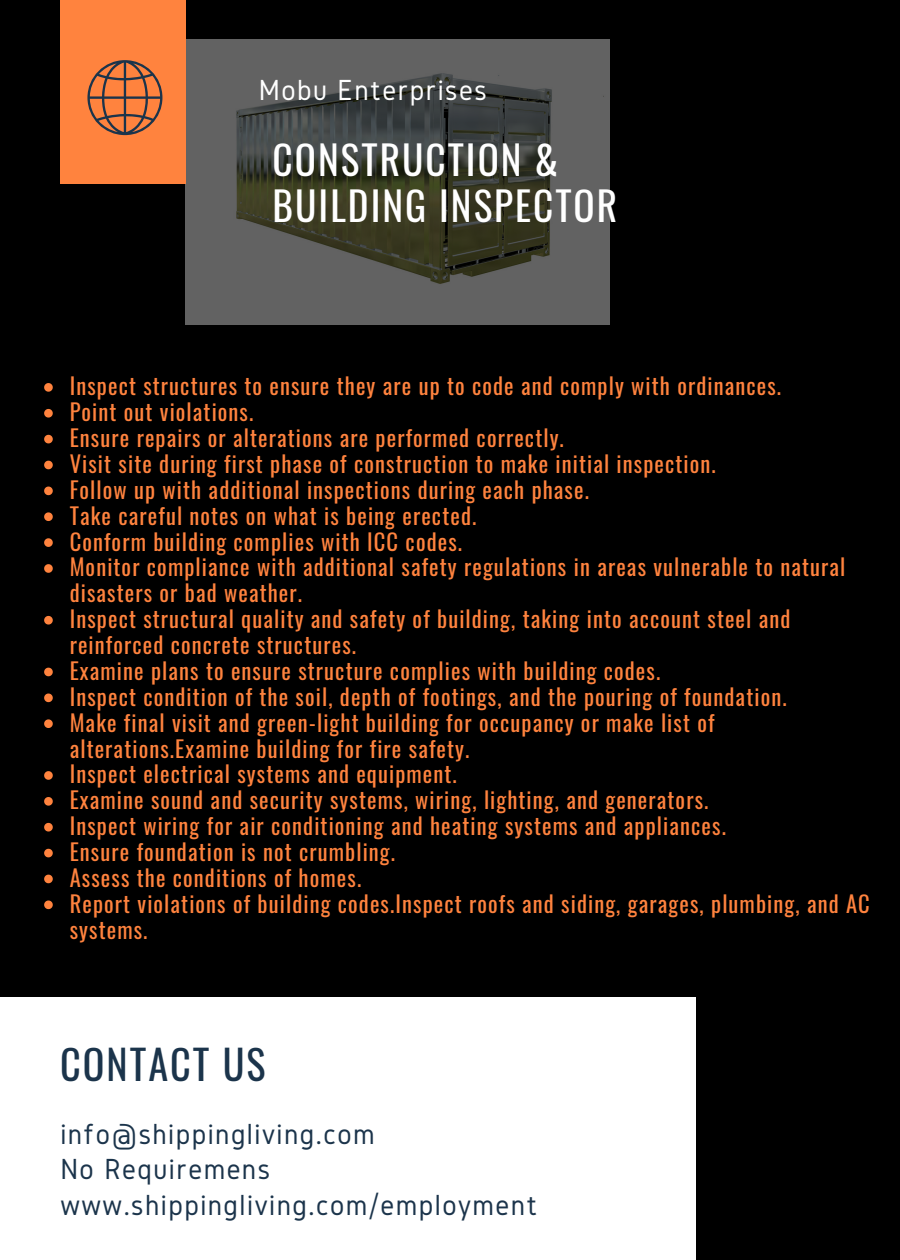
<style>
.page{position:relative;width:900px;height:1260px;background:#000}
.page>*{position:absolute;margin:0;border:0;box-sizing:border-box;transform-origin:0 0}
.t1{font:40.25px "Oswald";letter-spacing:.05em;color:#1b344b}
.t2{font:39.5px/46px "Oswald";letter-spacing:.05em;color:#fff}
.t3{font:30.25px/35.5px "Gidole";letter-spacing:.05em;color:#1b344b}
.t4{font:30.25px "Gidole";letter-spacing:.05em;color:#fff}
.t5{font:22.5px/25.8px "Oswald";letter-spacing:.05em;color:#ff833e}
</style>
<div class="page">
<img style="left:186px;top:40px;width:423px;height:285px">
<svg style="left:44px;top:383px;width:9px;height:9px"></svg>
<svg style="left:44px;top:409px;width:9px;height:9px"></svg>
<svg style="left:44px;top:435px;width:9px;height:8px"></svg>
<svg style="left:44px;top:461px;width:9px;height:8px"></svg>
<svg style="left:44px;top:487px;width:9px;height:8px"></svg>
<svg style="left:44px;top:512px;width:9px;height:9px"></svg>
<svg style="left:44px;top:538px;width:9px;height:9px"></svg>
<svg style="left:44px;top:564px;width:9px;height:9px"></svg>
<svg style="left:44px;top:616px;width:9px;height:9px"></svg>
<svg style="left:44px;top:668px;width:9px;height:8px"></svg>
<svg style="left:44px;top:694px;width:9px;height:8px"></svg>
<svg style="left:44px;top:719px;width:9px;height:9px"></svg>
<svg style="left:44px;top:771px;width:9px;height:9px"></svg>
<svg style="left:44px;top:797px;width:9px;height:9px"></svg>
<svg style="left:44px;top:823px;width:9px;height:9px"></svg>
<svg style="left:44px;top:849px;width:9px;height:8px"></svg>
<svg style="left:44px;top:875px;width:9px;height:8px"></svg>
<svg style="left:44px;top:901px;width:9px;height:8px"></svg>
<div style="left:0;top:997px;width:696px;height:263px;background:#fff"></div>
<div style="left:60px;top:0;width:126px;height:183px;background:#ff833e"></div>
<svg style="left:87px;top:60px;width:75px;height:75px"></svg>
<h3 class="t4" style="left:259px;top:73px;width:229px">Mobu Enterprises</h3>
<h2 class="t2" style="left:273px;top:135px;width:346px">CONSTRUCTION &amp;<br>BUILDING INSPECTOR</h2>
<p class="t5" style="left:70px;top:372px;width:802px">Inspect structures to ensure they are up to code and comply with ordinances.<br>Point out violations.<br>Ensure repairs or alterations are performed correctly.<br>Visit site during first phase of construction to make initial inspection.<br>Follow up with additional inspections during each phase.<br>Take careful notes on what is being erected.<br>Conform building complies with ICC codes.<br>Monitor compliance with additional safety regulations in areas vulnerable to natural disasters or bad weather.<br>Inspect structural quality and safety of building, taking into account steel and reinforced concrete structures.<br>Examine plans to ensure structure complies with building codes.<br>Inspect condition of the soil, depth of footings, and the pouring of foundation.<br>Make final visit and green-light building for occupancy or make list of alterations.Examine building for fire safety.<br>Inspect electrical systems and equipment.<br>Examine sound and security systems, wiring, lighting, and generators.<br>Inspect wiring for air conditioning and heating systems and appliances.<br>Ensure foundation is not crumbling.<br>Assess the conditions of homes.<br>Report violations of building codes.Inspect roofs and siding, garages, plumbing, and AC systems.</p>
<h1 class="t1" style="left:60px;top:1033px;width:207px">CONTACT US</h1>
<h3 class="t3" style="left:60px;top:1116px;width:478px">info@shippingliving.com<br>No Requiremens www.shippingliving.com/employment</h3>
</div>
